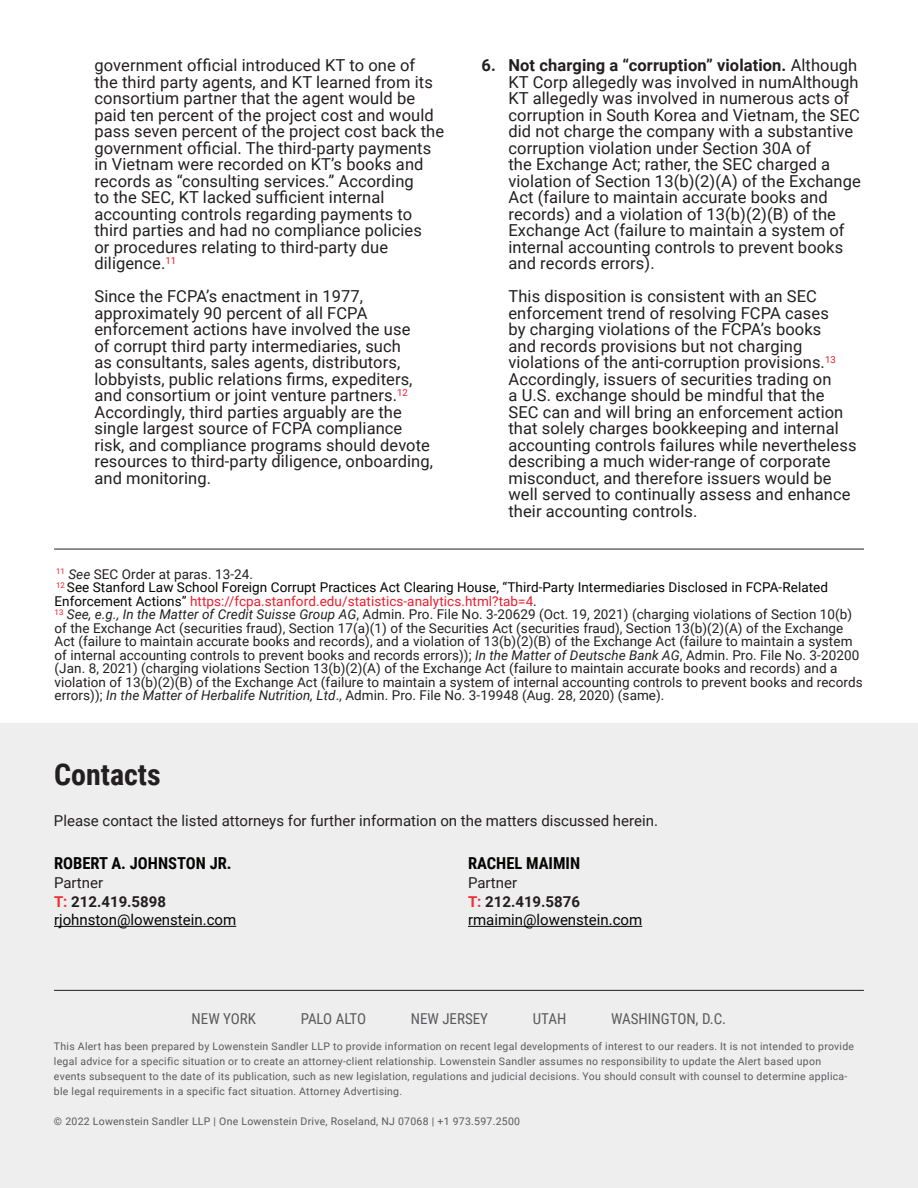
<style>
.page{position:relative;width:918px;height:1188px;background:#fff}
.page>*{position:absolute;margin:0;border:0;box-sizing:border-box;transform-origin:0 0}
.t1{font:700 30px "Roboto Condensed";color:#231f20}
.t2{font:16.5px/16.5px "Roboto";letter-spacing:.005em;color:#231f20}
.Body{font:700 16.5px "Roboto Condensed";color:#040503}
.Body-2{font:15px/18.8px "Roboto";color:#040503}
.Body-3{font:15px "Roboto";color:#231f20}
.t3{font:15px "Roboto Condensed";color:#5a595b}
.t4{font:15px "Roboto Condensed";letter-spacing:-.025em;color:#5a595b}
.Body-4{font:13.5px/13.5px "Roboto";letter-spacing:.005em;color:#231f20}
.Body-5{font:13.5px/13.5px "Roboto";letter-spacing:.005em;color:#040503}
.t5{font:10.5px/15px "Roboto";letter-spacing:.025em;color:#5a595b}
.s1{font-weight:700}
.s2{font-style:italic}
.s3{color:#eb1c2c}
.s4{color:#231f20}
.s5{font-weight:700;color:#ee3037}
.s6{font-weight:700;color:#231f20}
</style>
<div class="page">
<hr style="left:54px;top:549px;width:810px;height:1px;background:#231f20">
<div style="left:0;top:724px;width:918px;height:464px;background:#eeeeef"></div>
<hr style="left:468px;top:926px;width:174px;height:1px;background:#040503">
<hr style="left:54px;top:926px;width:182px;height:1px;background:#040503">
<hr style="left:54px;top:990px;width:810px;height:1px;background:#231f20">
<p class="t2" style="left:94px;top:57px;width:351px">government official introduced KT to one of<br>the third party agents, and KT learned from its consortium partner that the agent would be paid ten percent of the project cost and would pass seven percent of the project cost back the government official. The third-party payments in Vietnam were recorded on KT’s books and records as “consulting services.” According<br>to the SEC, KT lacked sufficient internal accounting controls regarding payments to third parties and had no compliance policies<br>or procedures relating to third-party due diligence.<sup>11</sup></p>
<p class="t2" style="left:94px;top:288px;width:340px">Since the FCPA’s enactment in 1977, approximately 90 percent of all FCPA enforcement actions have involved the use<br>of corrupt third party intermediaries, such<br>as consultants, sales agents, distributors, lobbyists, public relations firms, expediters, and consortium or joint venture partners.<sup>12<br></sup>Accordingly, third parties arguably are the single largest source of FCPA compliance risk, and compliance programs should devote resources to third-party diligence, onboarding, and monitoring.</p>
<p class="t2" style="left:508px;top:57px;width:354px;text-indent:-27px"><span class="s1">6. Not charging a “corruption” violation.</span> Although KT Corp allegedly was involved in numAlthough KT allegedly was involved in numerous acts of corruption in South Korea and Vietnam, the SEC did not charge the company with a substantive corruption violation under Section 30A of<br>the Exchange Act; rather, the SEC charged a violation of Section 13(b)(2)(A) of the Exchange Act (failure to maintain accurate books and records) and a violation of 13(b)(2)(B) of the Exchange Act (failure to maintain a system of internal accounting controls to prevent books and records errors).</p>
<p class="t2" style="left:508px;top:288px;width:350px">This disposition is consistent with an SEC enforcement trend of resolving FCPA cases<br>by charging violations of the FCPA’s books<br>and records provisions but not charging violations of the anti-corruption provisions.<sup>13<br></sup>Accordingly, issuers of securities trading on<br>a U.S. exchange should be mindful that the SEC can and will bring an enforcement action that solely charges bookkeeping and internal accounting controls failures while nevertheless describing a much wider-range of corporate misconduct, and therefore issuers would be well served to continually assess and enhance their accounting controls.</p>
<p class="Body-4" style="left:56px;top:567px;width:198px"><sup>11</sup> <span class="s2">See</span> SEC Order at paras. 13-24.</p>
<p class="Body-5" style="left:55px;top:580px;width:775px"><sup>12</sup> See Stanford Law School Foreign Corrupt Practices Act Clearing House, “Third-Party Intermediaries Disclosed in FCPA-Related<br>Enforcement Actions” <span class="s3">https://fcpa.stanford.edu/statistics-analytics.html?tab=4</span>.</p>
<p class="Body-4" style="left:55px;top:607px;width:810px"><sup>13</sup> <span class="s2">See, e.g., In the Matter of Credit Suisse Group AG</span>, Admin. Pro. File No. 3-20629 (Oct. 19, 2021) (charging violations of Section 10(b) of the Exchange Act (securities fraud), Section 17(a)(1) of the Securities Act (securities fraud), Section 13(b)(2)(A) of the Exchange Act (failure to maintain accurate books and records), and a violation of 13(b)(2)(B) of the Exchange Act (failure to maintain a system of internal accounting controls to prevent books and records errors)); <span class="s2">In the Matter of Deutsche Bank AG</span>, Admin. Pro. File No. 3-20200 (Jan. 8, 2021) (charging violations Section 13(b)(2)(A) of the Exchange Act (failure to maintain accurate books and records) and a violation of 13(b)(2)(B) of the Exchange Act (failure to maintain a system of internal accounting controls to prevent books and records errors)); <span class="s2">In the Matter of Herbalife Nutrition, Ltd</span>., Admin. Pro. File No. 3-19948 (Aug. 28, 2020) (same).</p>
<p class="t1" style="left:54px;top:753px;width:108px">Contacts</p>
<p class="Body-3" style="left:54px;top:811px;width:606px">Please contact the listed attorneys for further information on the matters discussed herein.</p>
<p class="Body" style="left:54px;top:852px;width:179px">ROBERT A. JOHNSTON JR.</p>
<p class="Body-2" style="left:54px;top:873px;width:184px"><span class="s4">Partner<br></span><span class="s5">T:</span> <span class="s6">212.419.5898 </span>rjohnston@lowenstein.com</p>
<p class="Body" style="left:468px;top:852px;width:114px">RACHEL MAIMIN</p>
<p class="Body-2" style="left:468px;top:873px;width:176px"><span class="s4">Partner<br></span><span class="s5">T:</span> <span class="s6">212.419.5876 </span>rmaimin@lowenstein.com</p>
<p class="t3" style="left:192px;top:1008px;width:66px">NEW YORK</p>
<p class="t4" style="left:301px;top:1008px;width:67px">PALO ALTO</p>
<p class="t3" style="left:411px;top:1008px;width:79px">NEW JERSEY</p>
<p class="t3" style="left:533px;top:1008px;width:35px">UTAH</p>
<p class="t3" style="left:611px;top:1008px;width:117px">WASHINGTON, D.C.</p>
<p class="t5" style="left:54px;top:1039px;width:802px">This Alert has been prepared by Lowenstein Sandler LLP to provide information on recent legal developments of interest to our readers. It is not intended to provide legal advice for a specific situation or to create an attorney-client relationship. Lowenstein Sandler assumes no responsibility to update the Alert based upon events subsequent to the date of its publication, such as new legislation, regulations and judicial decisions. You should consult with counsel to determine applica&shy;ble legal requirements in a specific fact situation. Attorney Advertising.</p>
<p class="t5" style="left:54px;top:1114px;width:468px">© 2022 Lowenstein Sandler LLP | One Lowenstein Drive, Roseland, NJ 07068 | +1 973.597.2500</p>
</div>
